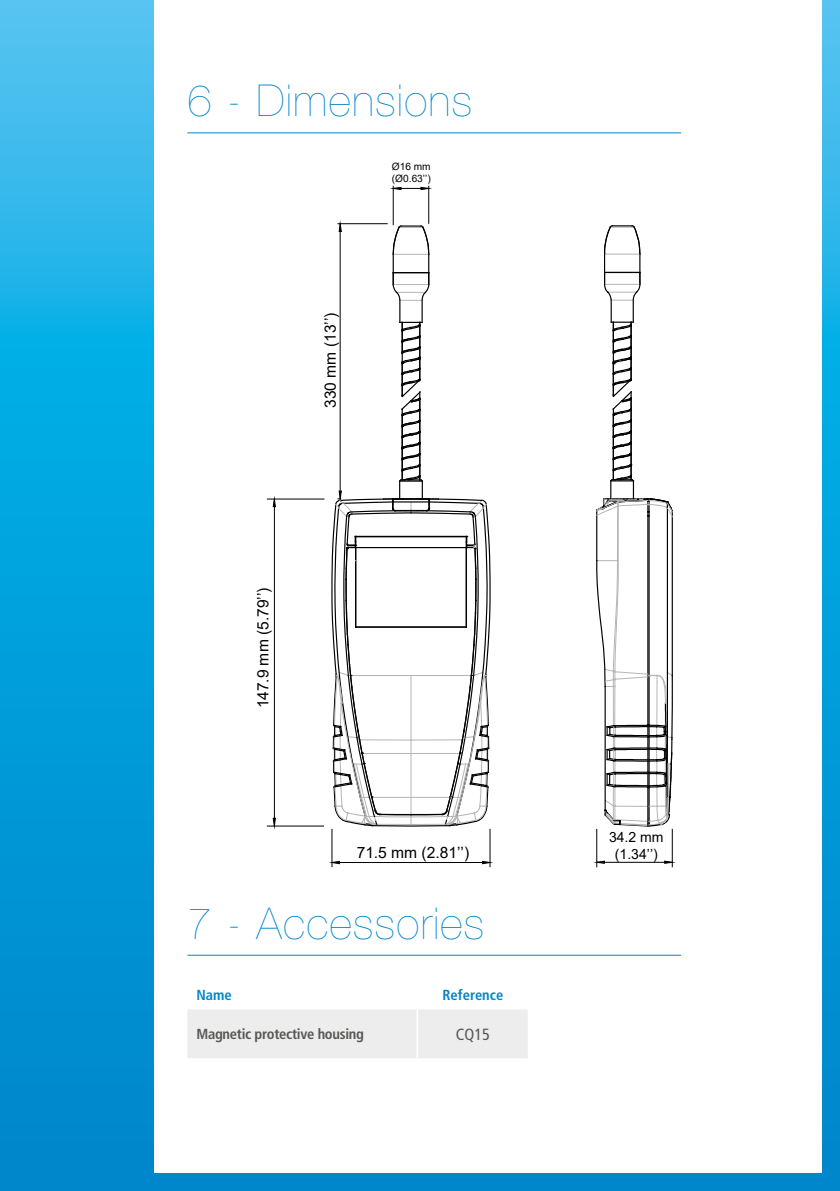
<style>
.page{position:relative;width:840px;height:1191px;background:#fff}
.page>*{position:absolute;margin:0;border:0;box-sizing:border-box;transform-origin:0 0}
.t1{font:200 44px "Helvetica Neue LT Std";letter-spacing:.03em;color:#0086ca}
.t2{font:condensed 16.2px "Frutiger LT Std";color:#575756}
.t3{font:15.6px "Arial";color:#000}
.t4{font:700 condensed 14.6px "Frutiger LT Std";letter-spacing:-.02em;color:#575756}
.t5{font:700 condensed 14.6px "Frutiger LT Std";color:#0086ca}
.t6{font:14px/16.8px "Arial";color:#000;text-align:center}
.t7{font:10.2px/12.2px "Arial";color:#000}
</style>
<div class="page">
<svg style="left:0;top:0;width:153px;height:1173px;background:#10a3dd"></svg>
<hr style="left:187px;top:132px;width:493px;height:1px;background:#0086ca">
<hr style="left:187px;top:955px;width:493px;height:1px;background:#0086ca">
<div style="left:187px;top:1009px;width:340px;height:49px;background:#ededed"></div>
<hr style="left:416px;top:1009px;width:2px;height:49px;background:#fff">
<svg style="left:822px;top:0;width:17px;height:1173px;background:#0fa3dd"></svg>
<div style="left:0;top:1173px;width:839px;height:18px;background:#0086ca"></div>
<hr style="left:596px;top:510px;width:1px;height:50px;background:#000">
<hr style="left:617px;top:515px;width:1px;height:45px;background:#b5b5b5">
<hr style="left:616px;top:506px;width:1px;height:54px;background:#b5b5b5">
<hr style="left:647px;top:500px;width:1px;height:326px;background:#000">
<hr style="left:648px;top:499px;width:1px;height:327px;background:#000">
<hr style="left:666px;top:508px;width:1px;height:308px;background:#000">
<hr style="left:671px;top:511px;width:1px;height:164px;background:#000">
<svg style="left:393px;top:187px;width:8px;height:3px"></svg>
<svg style="left:420px;top:187px;width:8px;height:3px"></svg>
<hr style="left:267px;top:825px;width:56px;height:1px;background:#000">
<hr style="left:274px;top:499px;width:1px;height:327px;background:#000">
<hr style="left:267px;top:499px;width:57px;height:1px;background:#000">
<hr style="left:392px;top:186px;width:1px;height:39px;background:#000">
<hr style="left:428px;top:186px;width:1px;height:37px;background:#000">
<hr style="left:393px;top:188px;width:35px;height:1px;background:#000">
<svg style="left:595px;top:559px;width:78px;height:309px"></svg>
<svg style="left:330px;top:223px;width:161px;height:645px"></svg>
<svg style="left:596px;top:225px;width:77px;height:292px"></svg>
<h1 class="t1" style="left:187px;top:75px;width:286px">6 - Dimensions</h1>
<p class="t3" style="left:319px;top:408px;width:97px;rotate:-90deg">330 mm (13’’)</p>
<p class="t7" style="left:391px;top:160px;width:40px">Ø16 mm (Ø0.63’’)</p>
<p class="t3" style="left:252px;top:708px;width:122px;rotate:-90deg">147.9 mm (5.79’’)</p>
<p class="t3" style="left:356px;top:842px;width:114px">71.5 mm (2.81’’)</p>
<h1 class="t1" style="left:187px;top:898px;width:298px">7 - Accessories</h1>
<p class="t5" style="left:196px;top:986px;width:37px">Name</p>
<p class="t5" style="left:442px;top:986px;width:62px">Reference</p>
<p class="t4" style="left:196px;top:1025px;width:169px">Magnetic protective housing</p>
<p class="t2" style="left:455px;top:1024px;width:36px">CQ15</p>
<p class="t6" style="left:608px;top:828px;width:56px">34.2 mm (1.34’’)</p>
</div>
